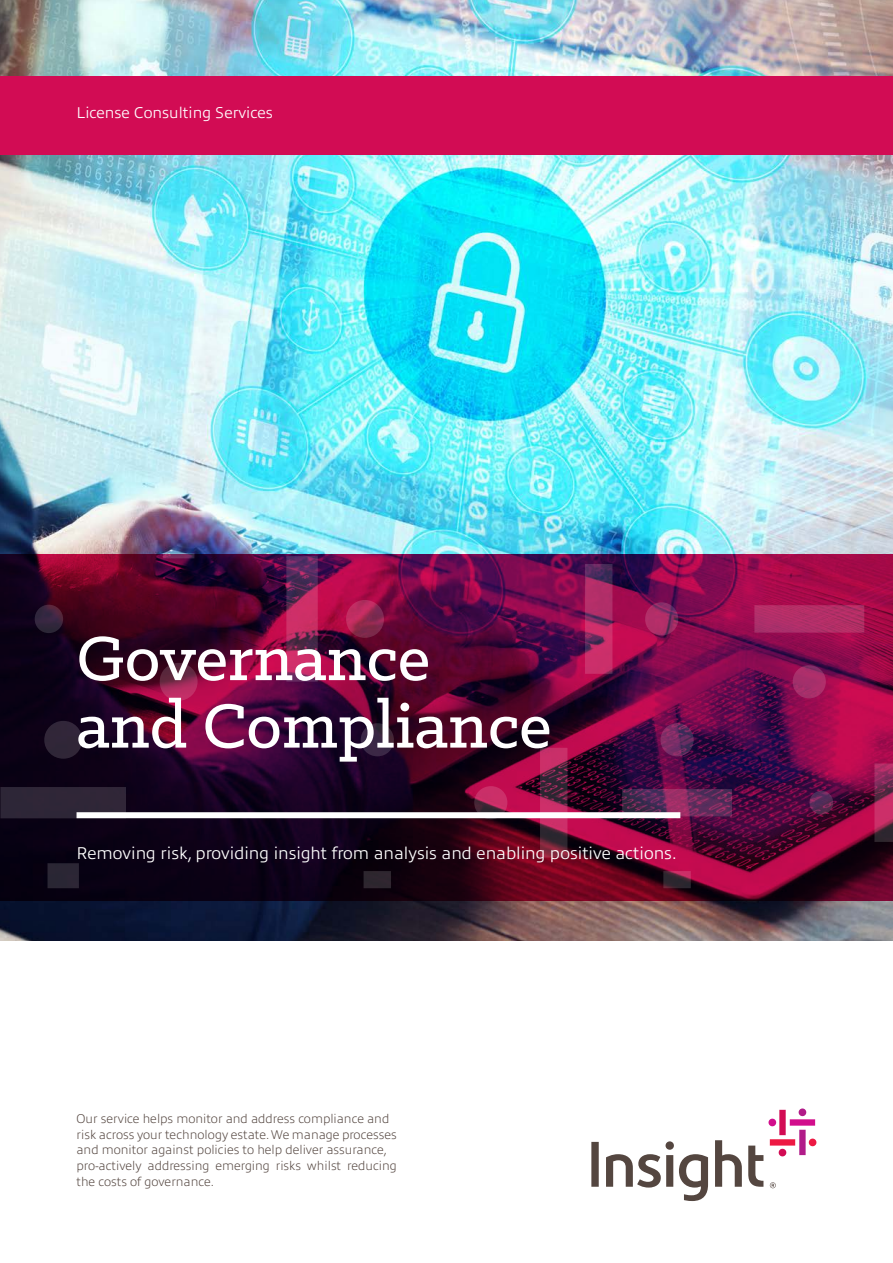
<style>
.page{position:relative;width:893px;height:1263px;background:#fff}
.page>*{position:absolute;margin:0;border:0;box-sizing:border-box;transform-origin:0 0}
.t1{font:500 70.5px/67.5px "Klinic Slab";color:#fff}
.t2{font:300 17.25px "Allumi Pro";color:#fff}
.t3{font:300 15.75px "Allumi Pro";color:#fff}
.t4{font:200 12.75px/15.8px "Allumi Pro";color:#544640}
</style>
<div class="page">
<img style="left:0;top:0;width:893px;height:940px">
<div style="left:0;top:77px;width:893px;height:78px;background:#d20c54"></div>
<svg style="left:591px;top:1108px;width:225px;height:93px"></svg>
<svg style="left:0;top:888px;width:893px;height:12px;background:#300217"></svg>
<svg style="left:0;top:553px;width:893px;height:335px;background:#540a34"></svg>
<div style="left:77px;top:812px;width:603px;height:6px;background:#fff"></div>
<p class="t3" style="left:77px;top:101px;width:198px">License Consulting Services</p>
<p class="t1" style="left:77px;top:623px;width:476px">Governance and Compliance</p>
<p class="t2" style="left:77px;top:840px;width:602px">Removing risk, providing insight from analysis and enabling positive actions.</p>
<p class="t4" style="left:77px;top:1110px;width:314px">Our service helps monitor and address compliance and</p>
<p class="t4" style="left:77px;top:1125px;width:322px">risk across your technology estate. We manage processes</p>
<p class="t4" style="left:77px;top:1141px;width:312px">and monitor against policies to help deliver assurance,</p>
<p class="t4" style="left:77px;top:1157px;width:322px">pro-actively addressing emerging risks whilst reducing the costs of governance.</p>
</div>
